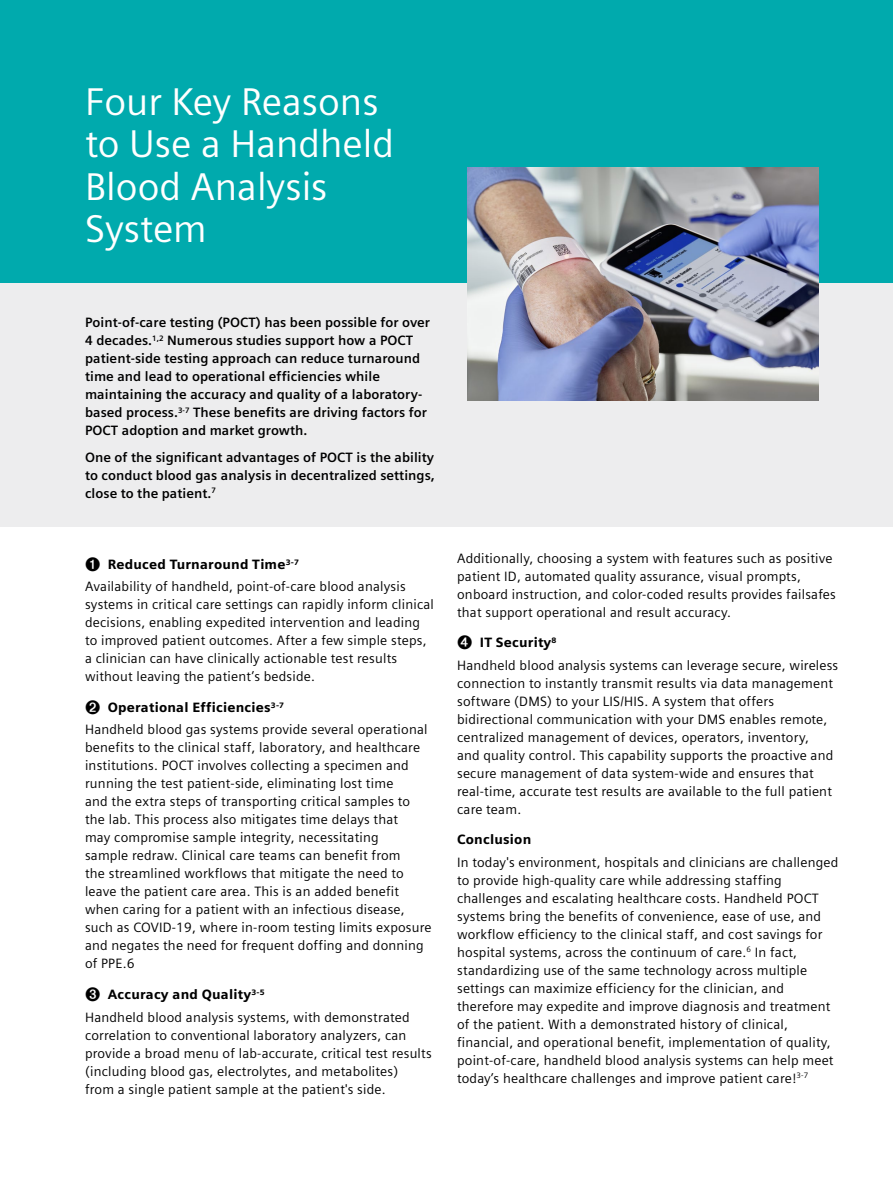
<style>
.page{position:relative;width:893px;height:1191px;background:#fff}
.page>*{position:absolute;margin:0;border:0;box-sizing:border-box;transform-origin:0 0}
.t1{font:38.55px/42.5px "Siemens Sans";color:#fff}
.t2{font:13.5px/18px "Siemens Sans";letter-spacing:.015em;color:#000}
.t3{font:700 13.5px/18px "Siemens Sans";letter-spacing:.005em;color:#000}
.t4{font:900 13.5px "Siemens Sans";letter-spacing:.015em;color:#000}
.s1{font-weight:900}
</style>
<div class="page">
<div style="left:0;top:0;width:893px;height:283px;background:#00aaad"></div>
<div style="left:0;top:283px;width:893px;height:243px;background:#ededee"></div>
<img style="left:468px;top:167px;width:351px;height:233px">
<h1 class="t1" style="left:85px;top:80px;width:311px">Four Key Reasons to Use a Handheld<br>Blood Analysis<br>System</h1>
<p class="t3" style="left:85px;top:314px;width:346px">Point-of-care testing (POCT) has been possible for over 4 decades.<sup>1,2</sup> Numerous studies support how a POCT patient-side testing approach can reduce turnaround time and lead to operational efficiencies while maintaining the accuracy and quality of a laboratory&shy;based process.<sup>3-7</sup> These benefits are driving factors for POCT adoption and market growth.</p>
<p class="t3" style="left:85px;top:448px;width:351px;text-align:justify">One of the significant advantages of POCT is the ability to conduct blood gas analysis in decentralized settings, close to the patient.<sup>7</sup></p>
<p class="t2" style="left:85px;top:553px;width:322px;line-height:22.2px">➊ <span class="s1">Reduced Turnaround Time</span><sup>3-7<br></sup>Availability of handheld, point-of-care blood analysis</p>
<p class="t2" style="left:85px;top:596px;width:350px">systems in critical care settings can rapidly inform clinical decisions, enabling expedited intervention and leading to improved patient outcomes. After a few simple steps, a clinician can have clinically actionable test results without leaving the patient’s bedside.</p>
<p class="t2" style="left:85px;top:696px;width:344px;line-height:22.2px">➋ <span class="s1">Operational Efficiencies</span><sup>3-7<br></sup>Handheld blood gas systems provide several operational</p>
<p class="t2" style="left:85px;top:739px;width:348px">benefits to the clinical staff, laboratory, and healthcare institutions. POCT involves collecting a specimen and running the test patient-side, eliminating lost time<br>and the extra steps of transporting critical samples to the lab. This process also mitigates time delays that<br>may compromise sample integrity, necessitating<br>sample redraw. Clinical care teams can benefit from<br>the streamlined workflows that mitigate the need to leave the patient care area. This is an added benefit when caring for a patient with an infectious disease, such as COVID-19, where in-room testing limits exposure and negates the need for frequent doffing and donning of PPE.6</p>
<p class="t2" style="left:85px;top:983px;width:326px;line-height:22.2px">➌ <span class="s1">Accuracy and Quality</span><sup>3-5<br></sup>Handheld blood analysis systems, with demonstrated</p>
<p class="t2" style="left:85px;top:1026px;width:348px">correlation to conventional laboratory analyzers, can provide a broad menu of lab-accurate, critical test results (including blood gas, electrolytes, and metabolites)<br>from a single patient sample at the patient's side.</p>
<p class="t2" style="left:457px;top:549px;width:380px">Additionally, choosing a system with features such as positive patient ID, automated quality assurance, visual prompts, onboard instruction, and color-coded results provides failsafes that support operational and result accuracy.</p>
<p class="t2" style="left:457px;top:631px;width:383px;line-height:22.2px">➍ <span class="s1">IT Security</span><sup>8<br></sup>Handheld blood analysis systems can leverage secure, wireless</p>
<p class="t2" style="left:457px;top:674px;width:378px">connection to instantly transmit results via data management software (DMS) to your LIS/HIS. A system that offers bidirectional communication with your DMS enables remote, centralized management of devices, operators, inventory, and quality control. This capability supports the proactive and secure management of data system-wide and ensures that real-time, accurate test results are available to the full patient care team.</p>
<p class="t4" style="left:457px;top:831px;width:76px">Conclusion</p>
<p class="t2" style="left:457px;top:853px;width:383px">In today's environment, hospitals and clinicians are challenged to provide high-quality care while addressing staffing challenges and escalating healthcare costs. Handheld POCT systems bring the benefits of convenience, ease of use, and workflow efficiency to the clinical staff, and cost savings for hospital systems, across the continuum of care.<sup>6</sup> In fact, standardizing use of the same technology across multiple settings can maximize efficiency for the clinician, and therefore may expedite and improve diagnosis and treatment of the patient. With a demonstrated history of clinical, financial, and operational benefit, implementation of quality, point-of-care, handheld blood analysis systems can help meet today’s healthcare challenges and improve patient care!<sup>3-7</sup></p>
</div>
